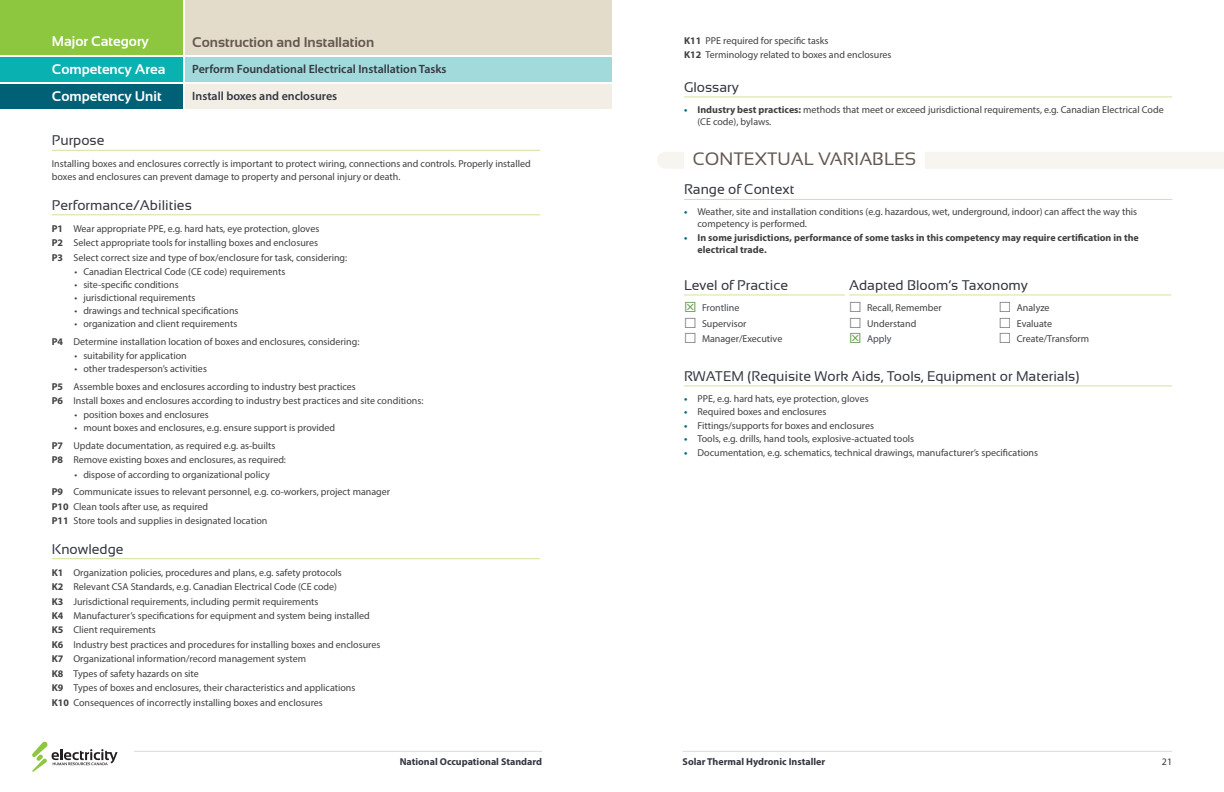
<style>
.page{position:relative;width:1224px;height:792px;background:#fff}
.page>*{position:absolute;margin:0;border:0;box-sizing:border-box;transform-origin:0 0}
.Hi___Contextual_Vari{font:18px "Sansation";color:#635850}
.t1{font:14px "Sansation";color:#343741}
.Major_Cat_w_Shading{font:700 14px "Sansation";color:#635850}
.Competency_Area{font:700 14px "Sansation";color:#fff}
.Competency_Unit{font:700 14px "Sansation";color:#fff}
.Column_Header_with_S{font:700 14px "Sansation";color:#fff}
.Col_2_w_Shading_-_Le{font:600 12px "Myriad Pro";color:#343741}
.Col_2_x_beige_shadin{font:600 12px "Myriad Pro";color:#343741}
.Paragraph_Body_Copy{font:10px/12px "Myriad Pro";color:#414042}
.t2{font:700 10px/12px "Myriad Pro";color:#414042}
.t3{font:700 10px "Myriad Pro";color:#343741}
.t4{font:10px "Myriad Pro";color:#434750}
.t5{font:10px "Myriad Pro";color:#343741}
.s1{font-weight:700}
.s2{font-weight:700;color:#086a7f}
.s3{color:#086a7f}
</style>
<div class="page">
<svg style="left:32px;top:742px;width:86px;height:30px"></svg>
<hr style="left:683px;top:751px;width:489px;height:1px;background:#dedad7">
<hr style="left:134px;top:751px;width:408px;height:1px;background:#dedad7">
<hr style="left:52px;top:150px;width:488px;height:1px;background:#d1e39b">
<hr style="left:52px;top:214px;width:488px;height:1px;background:#d1e39b">
<hr style="left:52px;top:558px;width:488px;height:1px;background:#d1e39b">
<svg style="left:182px;top:38px;width:1px;height:17px"></svg>
<div style="left:0;top:0;width:182px;height:54px;background:#8dc63f"></div>
<div style="left:185px;top:0;width:427px;height:54px;background:#e4dcca"></div>
<div style="left:0;top:57px;width:182px;height:25px;background:#0ab1b1"></div>
<div style="left:185px;top:57px;width:427px;height:25px;background:#a2dadb"></div>
<div style="left:0;top:84px;width:182px;height:25px;background:#006176"></div>
<div style="left:185px;top:84px;width:427px;height:25px;background:#f2eee6"></div>
<hr style="left:684px;top:96px;width:488px;height:1px;background:#d1e39b">
<div style="left:657px;top:152px;width:567px;height:17px;background:#f7f5f0"></div>
<div style="left:684px;top:151px;width:241px;height:18px;background:#fff"></div>
<hr style="left:684px;top:199px;width:488px;height:1px;background:#d1e39b">
<hr style="left:684px;top:385px;width:488px;height:1px;background:#d1e39b">
<hr style="left:684px;top:294px;width:161px;height:1px;background:#d1e39b">
<hr style="left:849px;top:294px;width:322px;height:1px;background:#d1e39b">
<p class="Column_Header_with_S" style="left:52px;top:34px;width:99px">Major Category</p>
<p class="Major_Cat_w_Shading" style="left:192px;top:35px;width:183px">Construction and Installation</p>
<p class="Competency_Area" style="left:52px;top:61px;width:115px">Competency Area</p>
<p class="Col_2_w_Shading_-_Le" style="left:192px;top:62px;width:256px">Perform Foundational Electrical Installation Tasks</p>
<p class="Competency_Unit" style="left:52px;top:88px;width:111px">Competency Unit</p>
<p class="Col_2_x_beige_shadin" style="left:192px;top:89px;width:146px">Install boxes and enclosures</p>
<h2 class="t1" style="left:52px;top:133px;width:54px">Purpose</h2>
<p class="Paragraph_Body_Copy" style="left:52px;top:157px;width:480px;line-height:13px">Installing boxes and enclosures correctly is important to protect wiring, connections and controls. Properly installed boxes and enclosures can prevent damage to property and personal injury or death.</p>
<h2 class="t1" style="left:52px;top:197px;width:142px">Performance/Abilities</h2>
<p class="Paragraph_Body_Copy" style="left:52px;top:222px;width:269px"><span class="s1">P1</span> Wear appropriate PPE, e.g. hard hats, eye protection, gloves</p>
<p class="Paragraph_Body_Copy" style="left:52px;top:237px;width:268px"><span class="s1">P2</span> Select appropriate tools for installing boxes and enclosures</p>
<p class="Paragraph_Body_Copy" style="left:52px;top:251px;width:297px"><span class="s1">P3</span> Select correct size and type of box/enclosure for task, considering:</p>
<p class="Paragraph_Body_Copy" style="left:74px;top:266px;width:213px">• Canadian Electrical Code (CE code) requirements</p>
<p class="Paragraph_Body_Copy" style="left:74px;top:279px;width:106px">• site-specific conditions</p>
<p class="Paragraph_Body_Copy" style="left:74px;top:292px;width:123px">• jurisdictional requirements</p>
<p class="Paragraph_Body_Copy" style="left:74px;top:305px;width:166px">• drawings and technical specifications</p>
<p class="Paragraph_Body_Copy" style="left:74px;top:318px;width:165px">• organization and client requirements</p>
<p class="Paragraph_Body_Copy" style="left:52px;top:335px;width:309px"><span class="s1">P4</span> Determine installation location of boxes and enclosures, considering:</p>
<p class="Paragraph_Body_Copy" style="left:74px;top:350px;width:114px">• suitability for application</p>
<p class="Paragraph_Body_Copy" style="left:74px;top:363px;width:134px">• other tradesperson’s activities</p>
<p class="Paragraph_Body_Copy" style="left:52px;top:380px;width:306px"><span class="s1">P5</span> Assemble boxes and enclosures according to industry best practices</p>
<p class="Paragraph_Body_Copy" style="left:52px;top:394px;width:373px"><span class="s1">P6</span> Install boxes and enclosures according to industry best practices and site conditions:</p>
<p class="Paragraph_Body_Copy" style="left:74px;top:409px;width:136px">• position boxes and enclosures</p>
<p class="Paragraph_Body_Copy" style="left:74px;top:422px;width:262px">• mount boxes and enclosures, e.g. ensure support is provided</p>
<p class="Paragraph_Body_Copy" style="left:52px;top:439px;width:225px"><span class="s1">P7</span> Update documentation, as required e.g. as-builts</p>
<p class="Paragraph_Body_Copy" style="left:52px;top:454px;width:236px"><span class="s1">P8</span> Remove existing boxes and enclosures, as required:</p>
<p class="Paragraph_Body_Copy" style="left:74px;top:468px;width:197px">• dispose of according to organizational policy</p>
<p class="Paragraph_Body_Copy" style="left:52px;top:486px;width:340px"><span class="s1">P9</span> Communicate issues to relevant personnel, e.g. co-workers, project manager</p>
<p class="Paragraph_Body_Copy" style="left:52px;top:500px;width:158px"><span class="s1">P10</span> Clean tools after use, as required</p>
<p class="Paragraph_Body_Copy" style="left:52px;top:515px;width:217px"><span class="s1">P11</span> Store tools and supplies in designated location</p>
<h2 class="t1" style="left:52px;top:541px;width:73px">Knowledge</h2>
<p class="Paragraph_Body_Copy" style="left:52px;top:566px;width:292px"><span class="s1">K1</span> Organization policies, procedures and plans, e.g. safety protocols</p>
<p class="Paragraph_Body_Copy" style="left:52px;top:581px;width:287px"><span class="s1">K2</span> Relevant CSA Standards, e.g. Canadian Electrical Code (CE code)</p>
<p class="Paragraph_Body_Copy" style="left:52px;top:595px;width:268px"><span class="s1">K3</span> Jurisdictional requirements, including permit requirements</p>
<p class="Paragraph_Body_Copy" style="left:52px;top:610px;width:319px"><span class="s1">K4</span> Manufacturer’s specifications for equipment and system being installed</p>
<p class="Paragraph_Body_Copy" style="left:52px;top:624px;width:106px"><span class="s1">K5</span> Client requirements</p>
<p class="Paragraph_Body_Copy" style="left:52px;top:638px;width:330px"><span class="s1">K6</span> Industry best practices and procedures for installing boxes and enclosures</p>
<p class="Paragraph_Body_Copy" style="left:52px;top:653px;width:256px"><span class="s1">K7</span> Organizational information/record management system</p>
<p class="Paragraph_Body_Copy" style="left:52px;top:667px;width:149px"><span class="s1">K8</span> Types of safety hazards on site</p>
<p class="Paragraph_Body_Copy" style="left:52px;top:682px;width:305px"><span class="s1">K9</span> Types of boxes and enclosures, their characteristics and applications</p>
<p class="Paragraph_Body_Copy" style="left:52px;top:696px;width:272px"><span class="s1">K10</span> Consequences of incorrectly installing boxes and enclosures</p>
<p class="Paragraph_Body_Copy" style="left:684px;top:34px;width:146px"><span class="s1">K11</span> PPE required for specific tasks</p>
<p class="Paragraph_Body_Copy" style="left:684px;top:48px;width:209px"><span class="s1">K12</span> Terminology related to boxes and enclosures</p>
<h2 class="t1" style="left:684px;top:79px;width:57px">Glossary</h2>
<p class="Paragraph_Body_Copy" style="left:698px;top:103px;width:468px;text-indent:-14px"><span class="s2">•</span> <span class="s1">Industry best practices:</span> methods that meet or exceed jurisdictional requirements, e.g. Canadian Electrical Code (CE code), bylaws.</p>
<h1 class="Hi___Contextual_Vari" style="left:693px;top:149px;width:225px">CONTEXTUAL VARIABLES</h1>
<h2 class="t1" style="left:684px;top:182px;width:112px">Range of Context</h2>
<p class="Paragraph_Body_Copy" style="left:698px;top:206px;width:441px;text-indent:-14px"><span class="s2">•</span> Weather, site and installation conditions (e.g. hazardous, wet, underground, indoor) can affect the way this competency is performed.</p>
<p class="t2" style="left:698px;top:231px;width:443px;text-indent:-14px"><span class="s3">•</span> In some jurisdictions, performance of some tasks in this competency may require certification in the electrical trade.</p>
<h2 class="t1" style="left:684px;top:277px;width:106px">Level of Practice</h2>
<h2 class="t1" style="left:849px;top:277px;width:180px">Adapted Bloom’s Taxonomy</h2>
<p class="t4" style="left:702px;top:302px;width:39px">Frontline</p>
<p class="Paragraph_Body_Copy" style="left:867px;top:302px;width:76px">Recall, Remember</p>
<p class="Paragraph_Body_Copy" style="left:1017px;top:302px;width:34px">Analyze</p>
<p class="Paragraph_Body_Copy" style="left:702px;top:317px;width:46px">Supervisor</p>
<p class="Paragraph_Body_Copy" style="left:867px;top:317px;width:51px">Understand</p>
<p class="Paragraph_Body_Copy" style="left:1017px;top:317px;width:37px">Evaluate</p>
<p class="Paragraph_Body_Copy" style="left:702px;top:333px;width:82px">Manager/Executive</p>
<p class="t4" style="left:867px;top:333px;width:26px">Apply</p>
<p class="Paragraph_Body_Copy" style="left:1017px;top:333px;width:74px">Create/Transform</p>
<h2 class="t1" style="left:684px;top:368px;width:397px">RWATEM (Requisite Work Aids, Tools, Equipment or Materials)</h2>
<p class="Paragraph_Body_Copy" style="left:684px;top:392px;width:186px"><span class="s2">•</span> PPE, e.g. hard hats, eye protection, gloves</p>
<p class="Paragraph_Body_Copy" style="left:684px;top:406px;width:144px"><span class="s2">•</span> Required boxes and enclosures</p>
<p class="Paragraph_Body_Copy" style="left:684px;top:419px;width:192px"><span class="s2">•</span> Fittings/supports for boxes and enclosures</p>
<p class="Paragraph_Body_Copy" style="left:684px;top:433px;width:232px"><span class="s2">•</span> Tools, e.g. drills, hand tools, explosive-actuated tools</p>
<p class="Paragraph_Body_Copy" style="left:684px;top:446px;width:356px"><span class="s2">•</span> Documentation, e.g. schematics, technical drawings, manufacturer’s specifications</p>
<p class="t3" style="left:400px;top:755px;width:144px">National Occupational Standard</p>
<p class="t3" style="left:683px;top:755px;width:144px">Solar Thermal Hydronic Installer</p>
<p class="t5" style="left:1162px;top:756px;width:12px">21</p>
</div>
